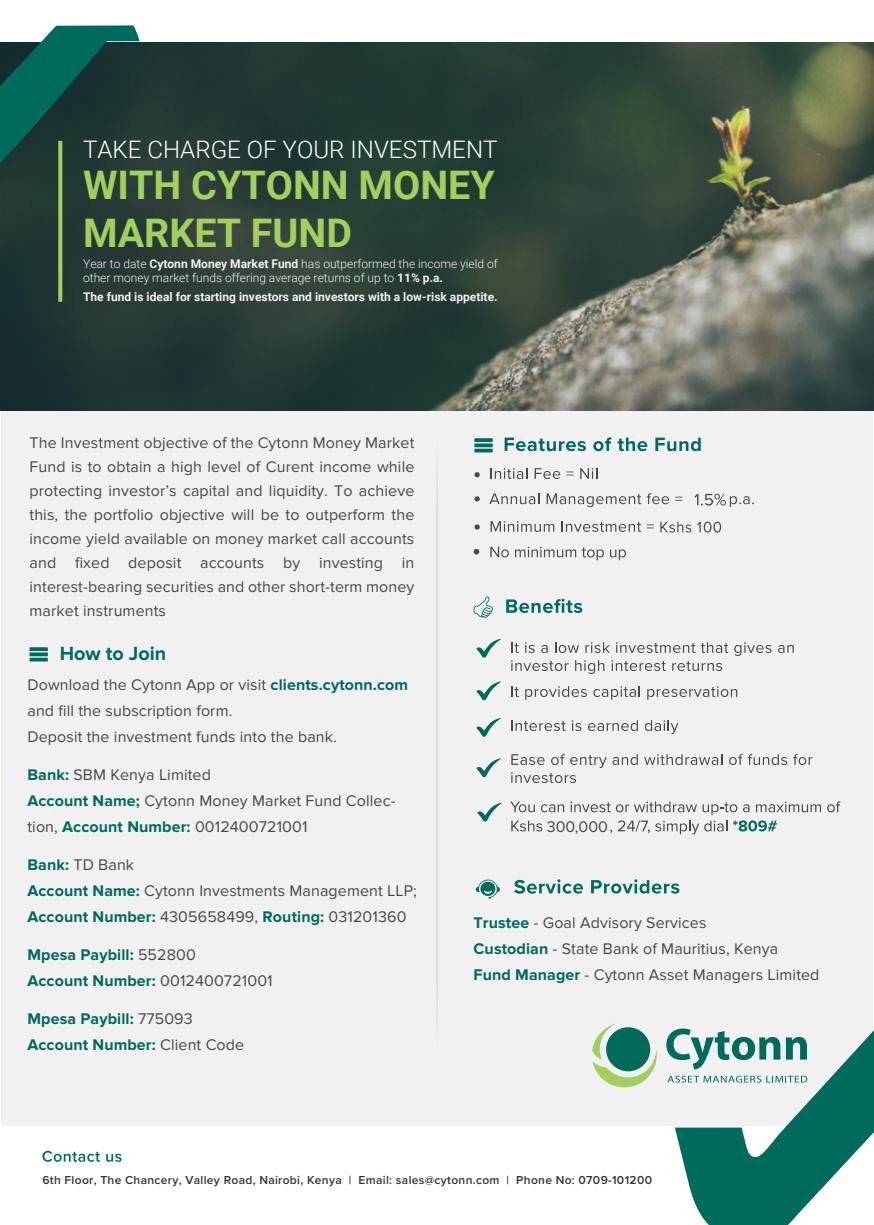
<style>
.page{position:relative;width:874px;height:1225px;background:#fff}
.page>*{position:absolute;margin:0;border:0;box-sizing:border-box;transform-origin:0 0}
.t1{font:700 39.4px/47.2px "Roboto";color:#a2cf5f}
.t2{font:300 24.2px "Roboto";color:#fff}
.t3{font:700 19.8px "Proxima Nova";color:#006b5b}
.t4{font:16px/26px "Proxima Nova";letter-spacing:.005em;color:#484848}
.t5{font:700 16px/26px "Proxima Nova";letter-spacing:.005em;color:#006b5b}
.t6{font:300 12px/14.4px "Roboto";color:#f1f0f3}
.t7{font:600 12px "Proxima Nova";letter-spacing:.025em;color:#333332}
.t8{font:700 12px "Roboto";color:#f1f0f3}
.s1{font-weight:700}
.s2{font-weight:700;color:#006b5b}
.s3{font-weight:400;color:#484848}
</style>
<div class="page">
<div style="left:1px;top:408px;width:871px;height:717px;background:#f1f0f3"></div>
<svg style="left:436px;top:461px;width:2px;height:568px"></svg>
<svg style="left:29px;top:647px;width:19px;height:14px"></svg>
<svg style="left:514px;top:879px;width:68px;height:14px"></svg>
<svg style="left:591px;top:879px;width:88px;height:14px"></svg>
<svg style="left:475px;top:879px;width:24px;height:19px"></svg>
<svg style="left:643px;top:984px;width:230px;height:241px"></svg>
<img style="left:0;top:42px;width:873px;height:368px">
<svg style="left:0;top:25px;width:244px;height:141px;background:#2a514b"></svg>
<svg style="left:42px;top:1150px;width:58px;height:11px"></svg>
<svg style="left:106px;top:1153px;width:15px;height:8px"></svg>
<svg style="left:592px;top:1023px;width:64px;height:64px"></svg>
<div style="left:605px;top:1027px;width:45px;height:44px;background:#006b5b;border-radius:50%"></div>
<svg style="left:666px;top:1028px;width:140px;height:41px"></svg>
<svg style="left:667px;top:1075px;width:139px;height:7px"></svg>
<svg style="left:511px;top:642px;width:7px;height:11px"></svg>
<svg style="left:525px;top:642px;width:9px;height:11px"></svg>
<svg style="left:541px;top:645px;width:6px;height:8px"></svg>
<svg style="left:555px;top:642px;width:23px;height:11px"></svg>
<svg style="left:585px;top:642px;width:24px;height:11px"></svg>
<svg style="left:616px;top:642px;width:112px;height:11px"></svg>
<svg style="left:734px;top:642px;width:37px;height:14px"></svg>
<svg style="left:778px;top:645px;width:15px;height:8px"></svg>
<svg style="left:511px;top:660px;width:57px;height:11px"></svg>
<svg style="left:575px;top:660px;width:29px;height:14px"></svg>
<svg style="left:611px;top:660px;width:54px;height:11px"></svg>
<svg style="left:672px;top:661px;width:49px;height:10px"></svg>
<svg style="left:511px;top:686px;width:7px;height:11px"></svg>
<svg style="left:525px;top:686px;width:61px;height:14px"></svg>
<svg style="left:593px;top:686px;width:46px;height:14px"></svg>
<svg style="left:647px;top:686px;width:89px;height:14px"></svg>
<svg style="left:511px;top:720px;width:54px;height:11px"></svg>
<svg style="left:571px;top:720px;width:10px;height:11px"></svg>
<svg style="left:588px;top:720px;width:49px;height:11px"></svg>
<svg style="left:644px;top:720px;width:34px;height:14px"></svg>
<svg style="left:612px;top:754px;width:25px;height:11px"></svg>
<svg style="left:644px;top:754px;width:75px;height:11px"></svg>
<svg style="left:729px;top:754px;width:57px;height:11px"></svg>
<svg style="left:793px;top:754px;width:19px;height:11px"></svg>
<svg style="left:511px;top:754px;width:95px;height:29px"></svg>
<svg style="left:473px;top:596px;width:20px;height:21px"></svg>
<svg style="left:506px;top:598px;width:76px;height:15px"></svg>
<svg style="left:476px;top:639px;width:25px;height:19px"></svg>
<svg style="left:476px;top:681px;width:25px;height:20px"></svg>
<svg style="left:476px;top:718px;width:25px;height:19px"></svg>
<svg style="left:476px;top:758px;width:25px;height:19px"></svg>
<svg style="left:477px;top:802px;width:25px;height:20px"></svg>
<svg style="left:510px;top:801px;width:24px;height:11px"></svg>
<svg style="left:540px;top:804px;width:24px;height:8px"></svg>
<svg style="left:827px;top:801px;width:13px;height:11px"></svg>
<svg style="left:511px;top:820px;width:31px;height:11px"></svg>
<svg style="left:570px;top:801px;width:250px;height:33px"></svg>
<svg style="left:504px;top:437px;width:81px;height:14px"></svg>
<svg style="left:593px;top:437px;width:18px;height:14px"></svg>
<svg style="left:617px;top:437px;width:30px;height:14px"></svg>
<svg style="left:655px;top:437px;width:45px;height:14px"></svg>
<svg style="left:474px;top:438px;width:18px;height:14px"></svg>
<svg style="left:490px;top:468px;width:37px;height:11px"></svg>
<svg style="left:534px;top:468px;width:26px;height:11px"></svg>
<svg style="left:566px;top:471px;width:7px;height:4px"></svg>
<svg style="left:580px;top:468px;width:17px;height:11px"></svg>
<svg style="left:474px;top:472px;width:5px;height:5px"></svg>
<svg style="left:489px;top:493px;width:50px;height:11px"></svg>
<svg style="left:546px;top:493px;width:122px;height:14px"></svg>
<svg style="left:675px;top:497px;width:7px;height:4px"></svg>
<svg style="left:694px;top:494px;width:59px;height:13px"></svg>
<svg style="left:474px;top:496px;width:5px;height:5px"></svg>
<svg style="left:490px;top:521px;width:64px;height:11px"></svg>
<svg style="left:561px;top:521px;width:92px;height:11px"></svg>
<svg style="left:660px;top:521px;width:60px;height:11px"></svg>
<svg style="left:474px;top:524px;width:5px;height:5px"></svg>
<svg style="left:473px;top:549px;width:6px;height:5px"></svg>
<svg style="left:490px;top:546px;width:18px;height:11px"></svg>
<svg style="left:515px;top:546px;width:88px;height:14px"></svg>
<svg style="left:610px;top:549px;width:15px;height:11px"></svg>
<svg style="left:58px;top:141px;width:4px;height:161px"></svg>
<h2 class="t2" style="left:83px;top:133px;width:416px">TAKE CHARGE OF YOUR INVESTMENT</h2>
<h1 class="t1" style="left:83px;top:160px;width:413px">WITH CYTONN MONEY<br>MARKET FUND</h1>
<p class="t6" style="left:83px;top:256px;width:416px">Year to date <span class="s1">Cytonn Money Market Fund</span> has outperformed the income yield of other money market funds offering average returns of up to <span class="s1">11% p.a.</span></p>
<p class="t8" style="left:83px;top:288px;width:416px">The fund is ideal for starting investors and investors with a low-risk appetite.</p>
<p class="t4" style="left:29px;top:431px;width:386px;line-height:24px;text-align:justify">The Investment objective of the Cytonn Money Market Fund is to obtain a high level of Curent income while protecting investor’s capital and liquidity. To achieve this, the portfolio objective will be to outperform the income yield available on money market call accounts and fixed deposit accounts by investing in interest-bearing securities and other short-term money market instruments</p>
<p class="t3" style="left:60px;top:641px;width:108px">How to Join</p>
<p class="t4" style="left:27px;top:672px;width:382px">Download the Cytonn App or visit <span class="s2">clients.cytonn.com </span>and fill the subscription form.<br>Deposit the investment funds into the bank.</p>
<p class="t4" style="left:27px;top:762px;width:369px"><span class="s2">Bank:</span> SBM Kenya Limited<br><span class="s2">Account Name;</span> Cytonn Money Market Fund Collec&shy;tion, <span class="s2">Account Number:</span> 0012400721001</p>
<p class="t4" style="left:27px;top:852px;width:391px"><span class="s2">Bank:</span> TD Bank<br><span class="s2">Account Name:</span> Cytonn Investments Management LLP;<br><span class="s2">Account Number:</span> 4305658499, <span class="s2">Routing:</span> 031201360</p>
<p class="t5" style="left:27px;top:942px;width:246px">Mpesa Paybill: <span class="s3">552800<br></span>Account Number: <span class="s3">0012400721001</span></p>
<p class="t5" style="left:27px;top:1006px;width:218px">Mpesa Paybill: <span class="s3">775093<br></span>Account Number: <span class="s3">Client Code</span></p>
<p class="t4" style="left:546px;top:813px;width:63px">300,000</p>
<p class="t4" style="left:473px;top:909px;width:347px"><span class="s2">Trustee</span> - Goal Advisory Services<br><span class="s2">Custodian</span> - State Bank of Mauritius, Kenya<br><span class="s2">Fund Manager</span> - Cytonn Asset Managers Limited</p>
<p class="t7" style="left:42px;top:1171px;width:611px">6th Floor, The Chancery, Valley Road, Nairobi, Kenya | Email: sales@cytonn.com | Phone No: 0709-101200</p>
</div>
